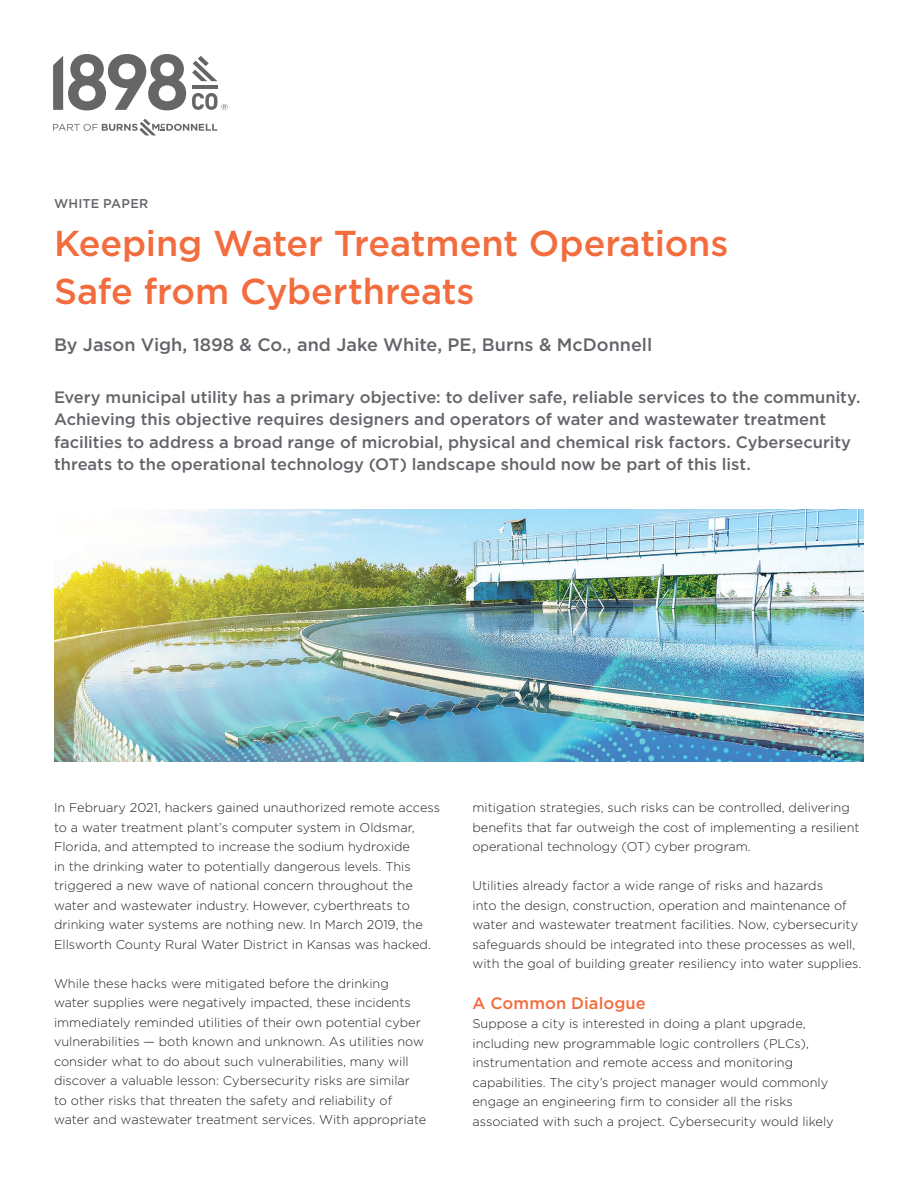
<style>
.page{position:relative;width:918px;height:1188px;background:#fff}
.page>*{position:absolute;margin:0;border:0;box-sizing:border-box;transform-origin:0 0}
.Front_Page_-_Headline{font:500 36px/48px "Gotham";letter-spacing:-.005em;color:#f26c3d}
.Front_Page_-_Author_Line{font:500 18px "Gotham";color:#64656a}
.Front_Page_-_Intro_Text{font:500 16.5px/22.5px "Gotham";color:#64656a}
.Subhead{font:500 16.5px "Gotham";letter-spacing:.005em;color:#f26c3d}
.Body_Text{font:300 12.75px/19.5px "Gotham";color:#231f20}
.Front_Page_-_Main_Title{font:500 12.75px "Gotham";letter-spacing:.015em;color:#64656a}
</style>
<div class="page">
<svg style="left:192px;top:56px;width:25px;height:25px"></svg>
<hr style="left:192px;top:85px;width:25px;height:4px;background:#666668">
<svg style="left:53px;top:54px;width:133px;height:56px"></svg>
<svg style="left:53px;top:119px;width:164px;height:16px"></svg>
<svg style="left:192px;top:93px;width:36px;height:17px"></svg>
<img style="left:54px;top:510px;width:810px;height:251px">
<p class="Front_Page_-_Main_Title" style="left:54px;top:196px;width:96px">WHITE PAPER</p>
<p class="Front_Page_-_Headline" style="left:54px;top:219px;width:676px">Keeping Water Treatment Operations<br>Safe from Cyberthreats</p>
<p class="Front_Page_-_Author_Line" style="left:54px;top:333px;width:600px">By Jason Vigh, 1898 &amp; Co., and Jake White, PE, Burns &amp; McDonnell</p>
<p class="Front_Page_-_Intro_Text" style="left:54px;top:386px;width:808px">Every municipal utility has a primary objective: to deliver safe, reliable services to the community.<br>Achieving this objective requires designers and operators of water and wastewater treatment facilities to address a broad range of microbial, physical and chemical risk factors. Cybersecurity threats to the operational technology (OT) landscape should now be part of this list.</p>
<p class="Body_Text" style="left:54px;top:797px;width:388px">In February 2021, hackers gained unauthorized remote access to a water treatment plant’s computer system in Oldsmar, Florida, and attempted to increase the sodium hydroxide<br>in the drinking water to potentially dangerous levels. This triggered a new wave of national concern throughout the water and wastewater industry. However, cyberthreats to drinking water systems are nothing new. In March 2019, the Ellsworth County Rural Water District in Kansas was hacked.</p>
<p class="Body_Text" style="left:54px;top:973px;width:374px">While these hacks were mitigated before the drinking water supplies were negatively impacted, these incidents immediately reminded utilities of their own potential cyber vulnerabilities — both known and unknown. As utilities now consider what to do about such vulnerabilities, many will discover a valuable lesson: Cybersecurity risks are similar<br>to other risks that threaten the safety and reliability of water and wastewater treatment services. With appropriate</p>
<p class="Body_Text" style="left:472px;top:797px;width:389px">mitigation strategies, such risks can be controlled, delivering benefits that far outweigh the cost of implementing a resilient operational technology (OT) cyber program.</p>
<p class="Body_Text" style="left:472px;top:875px;width:391px">Utilities already factor a wide range of risks and hazards<br>into the design, construction, operation and maintenance of water and wastewater treatment facilities. Now, cybersecurity safeguards should be integrated into these processes as well, with the goal of building greater resiliency into water supplies.</p>
<p class="Subhead" style="left:472px;top:992px;width:175px">A Common Dialogue</p>
<p class="Body_Text" style="left:472px;top:1013px;width:363px">Suppose a city is interested in doing a plant upgrade, including new programmable logic controllers (PLCs), instrumentation and remote access and monitoring capabilities. The city’s project manager would commonly engage an engineering firm to consider all the risks associated with such a project. Cybersecurity would likely</p>
</div>
